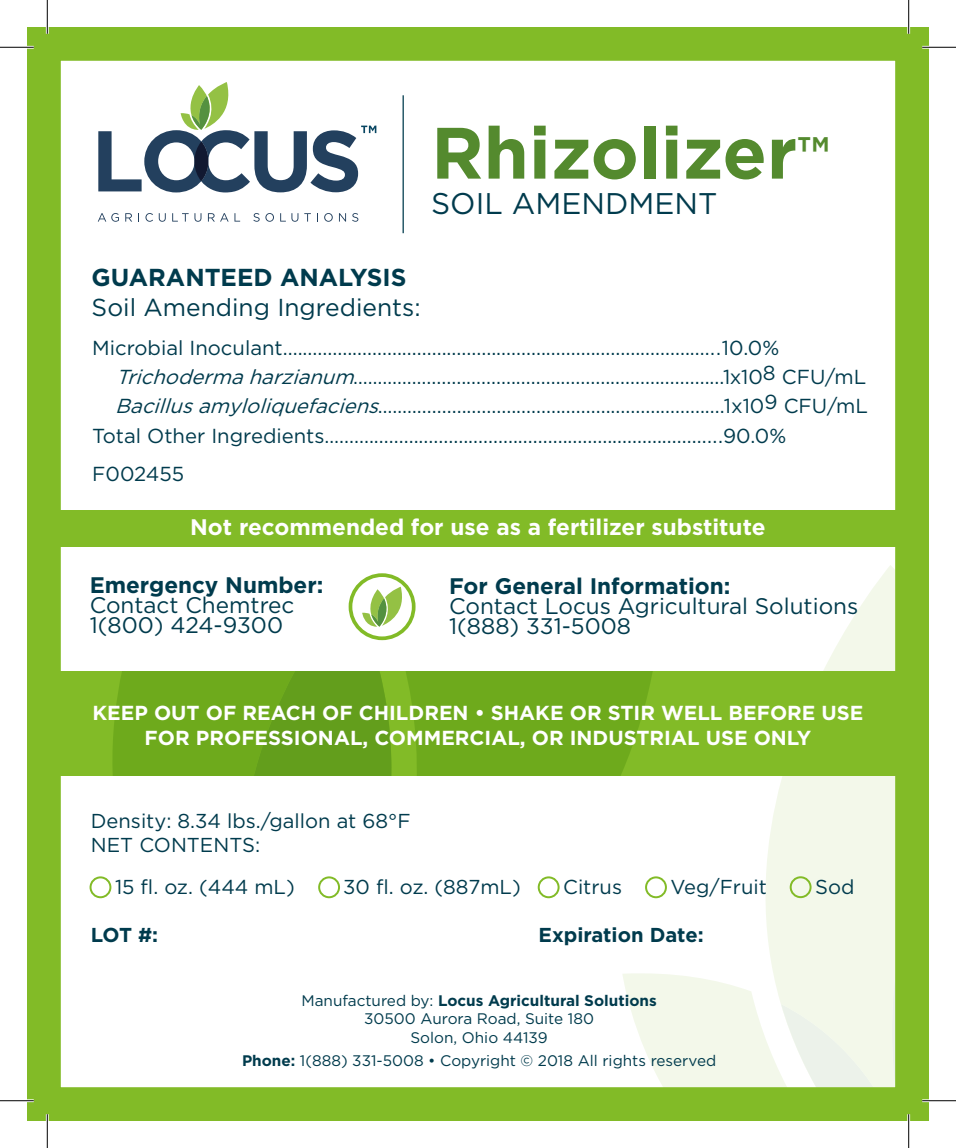
<style>
.page{position:relative;width:956px;height:1148px;background:#fff}
.page>*{position:absolute;margin:0;border:0;box-sizing:border-box;transform-origin:0 0}
.t1{font:700 72.45px "Gotham";color:#548a2e}
.t2{font:29.93px "Gotham";color:#003b4d}
.t3{font:24.53px "Gotham";color:#003b4d}
.t4{font:700 24.53px "Gotham";color:#003b4d}
.t5{font:22.5px/20.2px "Gotham";color:#003b4d}
.t6{font:700 22.5px "Gotham";color:#fff}
.t7{font:700 22.5px "Gotham";color:#003b4d}
.t8{font:20.25px "Gotham";color:#003b4d}
.t9{font:700 20.25px "Gotham";color:#fff}
.t10{font:20.03px "Gotham";color:#003b4d}
.t11{font:700 20.03px "Gotham";color:#003b4d}
.t12{font:15.3px/18.4px "Gotham";color:#003b4d;text-align:center}
.s1{font-size:47.02px}
.s2{font-style:italic}
.s3{font-weight:700}
</style>
<div class="page">
<svg style="left:350px;top:575px;width:63px;height:63px"></svg>
<div style="left:348px;top:573px;width:67px;height:67px;border:4px solid #82bb27;border-radius:50%"></div>
<svg style="left:360px;top:586px;width:47px;height:41px"></svg>
<svg style="left:620px;top:565px;width:273px;height:520px"></svg>
<div style="left:780px;top:775px;width:113px;height:310px;background:#f3f8ea"></div>
<div style="left:47px;top:47px;width:861px;height:1053px;border:14px solid #82bb27"></div>
<div style="left:27px;top:671px;width:901px;height:104px;background:#82bb27"></div>
<svg style="left:112px;top:671px;width:16px;height:104px;fill:#6eaa1c"></svg>
<svg style="left:128px;top:671px;width:525px;height:104px;background:#6da81c"></svg>
<div style="left:27px;top:510px;width:901px;height:37px;background:#82bb27"></div>
<div style="left:89px;top:876px;width:22px;height:22px;border:2px solid #82bb27;border-radius:50%"></div>
<div style="left:318px;top:876px;width:22px;height:22px;border:2px solid #82bb27;border-radius:50%"></div>
<div style="left:537px;top:876px;width:22px;height:22px;border:2px solid #82bb27;border-radius:50%"></div>
<div style="left:644px;top:876px;width:22px;height:22px;border:2px solid #82bb27;border-radius:50%"></div>
<div style="left:789px;top:876px;width:22px;height:22px;border:2px solid #82bb27;border-radius:50%"></div>
<hr style="left:402px;top:95px;width:1px;height:138px;background:#003b4d">
<div style="left:27px;top:36px;width:25px;height:1069px;background:#82bb27"></div>
<div style="left:897px;top:27px;width:31px;height:1073px;background:#82bb27"></div>
<div style="left:27px;top:27px;width:901px;height:23px;background:#82bb27"></div>
<div style="left:27px;top:1094px;width:901px;height:26px;background:#82bb27"></div>
<svg style="left:98px;top:213px;width:21px;height:9px"></svg>
<svg style="left:125px;top:213px;width:7px;height:9px"></svg>
<svg style="left:145px;top:213px;width:8px;height:9px"></svg>
<svg style="left:159px;top:213px;width:7px;height:9px"></svg>
<svg style="left:172px;top:213px;width:16px;height:9px"></svg>
<svg style="left:194px;top:213px;width:7px;height:9px"></svg>
<svg style="left:208px;top:213px;width:20px;height:9px"></svg>
<svg style="left:234px;top:213px;width:6px;height:9px"></svg>
<svg style="left:253px;top:213px;width:6px;height:9px"></svg>
<svg style="left:265px;top:213px;width:9px;height:9px"></svg>
<svg style="left:280px;top:213px;width:18px;height:9px"></svg>
<svg style="left:304px;top:213px;width:7px;height:9px"></svg>
<svg style="left:324px;top:213px;width:8px;height:9px"></svg>
<svg style="left:339px;top:213px;width:7px;height:9px"></svg>
<svg style="left:352px;top:213px;width:6px;height:9px"></svg>
<svg style="left:98px;top:82px;width:278px;height:110px"></svg>
<hr style="left:0;top:46px;width:34px;height:3px;background:#fff">
<hr style="left:921px;top:46px;width:34px;height:3px;background:#fff">
<hr style="left:0;top:1099px;width:34px;height:3px;background:#fff">
<hr style="left:921px;top:1099px;width:34px;height:3px;background:#fff">
<hr style="left:46px;top:0;width:3px;height:34px;background:#fff">
<hr style="left:46px;top:1114px;width:3px;height:34px;background:#fff">
<hr style="left:906px;top:0;width:3px;height:34px;background:#fff">
<hr style="left:906px;top:1114px;width:3px;height:34px;background:#fff">
<hr style="left:0;top:47px;width:34px;height:1px;background:#000">
<hr style="left:921px;top:47px;width:34px;height:1px;background:#000">
<hr style="left:0;top:1100px;width:34px;height:1px;background:#000">
<hr style="left:921px;top:1100px;width:34px;height:1px;background:#000">
<hr style="left:47px;top:0;width:1px;height:34px;background:#000">
<hr style="left:47px;top:1114px;width:1px;height:34px;background:#000">
<hr style="left:907px;top:0;width:1px;height:34px;background:#000">
<hr style="left:907px;top:1114px;width:1px;height:34px;background:#000">
<p class="t1" style="left:431px;top:111px;width:400px">Rhizolizer<span class="s1">™</span></p>
<p class="t2" style="left:431px;top:187px;width:287px">SOIL AMENDMENT</p>
<p class="t4" style="left:92px;top:263px;width:316px">GUARANTEED ANALYSIS</p>
<p class="t3" style="left:92px;top:293px;width:330px">Soil Amending Ingredients:</p>
<p class="t8" style="left:92px;top:336px;width:688px">Microbial Inoculant........................................................................................10.0%</p>
<p class="t8" style="left:116px;top:366px;width:751px"><span class="s2">Trichodermaharzianum</span>……………............................................................1x108 CFU/mL</p>
<p class="t8" style="left:115px;top:395px;width:754px"><span class="s2">Bacillusamyloliquefaciens</span>……….............................................................1x109 CFU/mL</p>
<p class="t8" style="left:92px;top:424px;width:695px">Total Other Ingredients….............................................................................90.0%</p>
<p class="t8" style="left:92px;top:462px;width:94px">F002455</p>
<p class="t6" style="left:190px;top:514px;width:576px">Not recommended for use as a fertilizer substitute</p>
<p class="t7" style="left:90px;top:571px;width:235px">Emergency Number:</p>
<p class="t5" style="left:90px;top:594px;width:206px">Contact Chemtrec<br>1(800) 424-9300</p>
<p class="t7" style="left:449px;top:573px;width:283px">For General Information:</p>
<p class="t5" style="left:449px;top:595px;width:410px">Contact Locus Agricultural Solutions</p>
<p class="t5" style="left:449px;top:616px;width:183px">1(888) 331-5008</p>
<p class="t9" style="left:92px;top:701px;width:772px">KEEP OUT OF REACH OF CHILDREN • SHAKE OR STIR WELL BEFORE USE</p>
<p class="t9" style="left:145px;top:726px;width:668px">FOR PROFESSIONAL, COMMERCIAL, OR INDUSTRIAL USE ONLY</p>
<p class="t10" style="left:91px;top:809px;width:321px">Density: 8.34 lbs./gallon at 68°F</p>
<p class="t10" style="left:91px;top:833px;width:171px">NET CONTENTS:</p>
<p class="t10" style="left:115px;top:875px;width:181px">15 fl. oz. (444 mL)</p>
<p class="t10" style="left:343px;top:875px;width:179px">30 fl. oz. (887mL)</p>
<p class="t10" style="left:563px;top:875px;width:60px">Citrus</p>
<p class="t10" style="left:670px;top:875px;width:98px">Veg/Fruit</p>
<p class="t10" style="left:815px;top:875px;width:41px">Sod</p>
<p class="t11" style="left:91px;top:923px;width:69px">LOT #:</p>
<p class="t11" style="left:538px;top:923px;width:166px">Expiration Date:</p>
<p class="t12" style="left:301px;top:991px;width:357px">Manufactured by: <span class="s3">Locus Agricultural Solutions<br></span>30500 Aurora Road, Suite 180<br>Solon, Ohio 44139</p>
<p class="t12" style="left:242px;top:1050px;width:475px"><span class="s3">Phone:</span> 1(888) 331-5008 • Copyright © 2018 All rights reserved</p>
</div>
